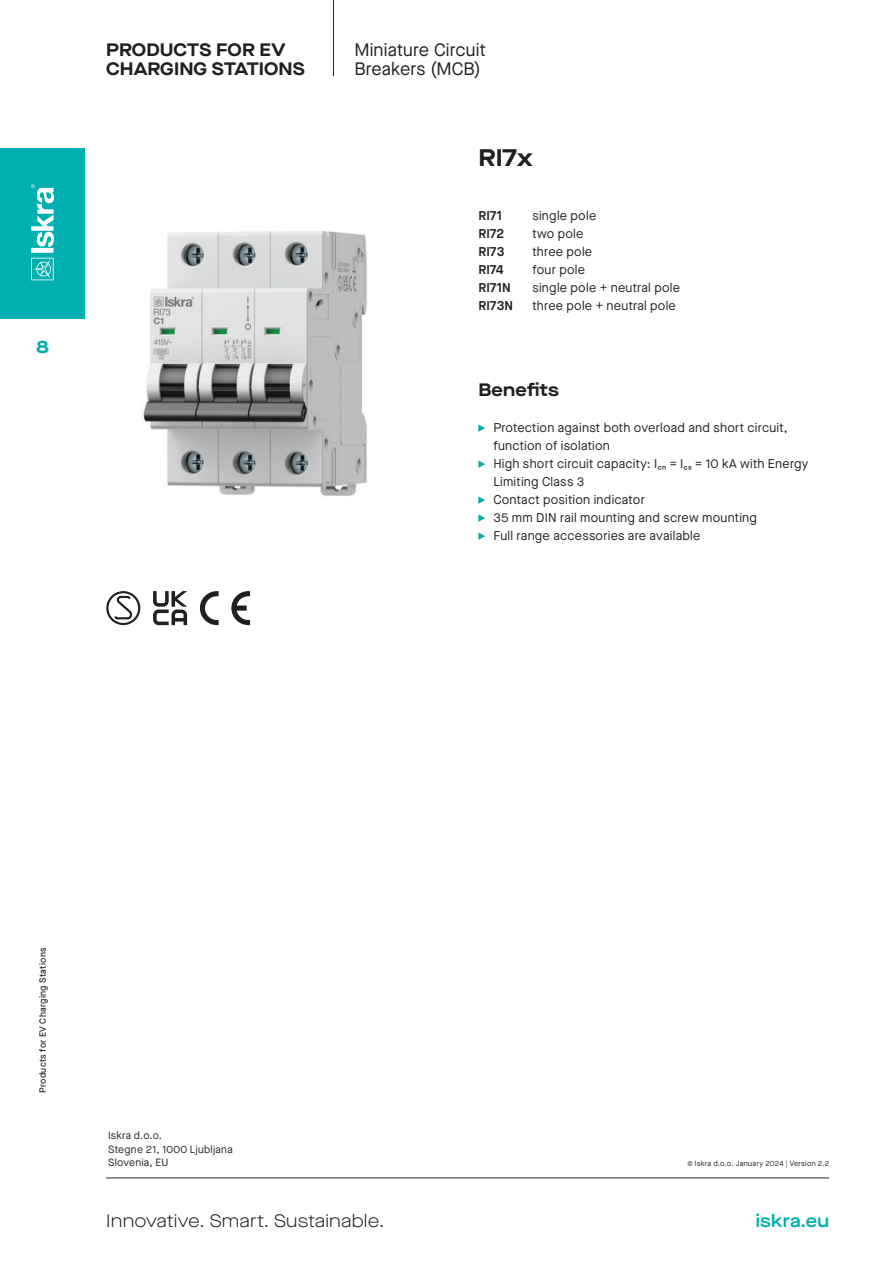
<style>
.page{position:relative;width:893px;height:1263px;background:#fff}
.page>*{position:absolute;margin:0;border:0;box-sizing:border-box;transform-origin:0 0}
.t1{font:700 expanded 24px "Maison Neue";color:#231f20}
.t2{font:700 expanded 18px/19.5px "Maison Neue";letter-spacing:.005em;color:#231f20}
.t3{font:18px "Maison Neue";letter-spacing:.005em;color:#231f20}
.t4{font:300 expanded 18px "Maison Neue";letter-spacing:.005em;color:#231f20}
.t5{font:600 expanded 18px "Maison Neue";letter-spacing:.005em;color:#00aeab}
.t6{font:700 expanded 18px "Maison Neue";color:#00b0b0}
.t7{font:12.75px/18px "Maison Neue";letter-spacing:.02em;color:#231f20}
.t8{font:600 12.75px "Maison Neue";letter-spacing:.005em;color:#231f20}
.t9{font:10.5px "Maison Neue";letter-spacing:.025em;color:#231f20}
.t10{font:500 9px "Maison Neue";letter-spacing:.035em;color:#231f20}
.t11{font:7.5px "Maison Neue";letter-spacing:.025em;color:#231f20}
</style>
<div class="page">
<img style="left:143px;top:230px;width:224px;height:266px">
<svg style="left:478px;top:424px;width:7px;height:8px"></svg>
<svg style="left:478px;top:460px;width:7px;height:8px"></svg>
<svg style="left:478px;top:496px;width:7px;height:8px"></svg>
<svg style="left:478px;top:514px;width:7px;height:8px"></svg>
<svg style="left:478px;top:532px;width:7px;height:8px"></svg>
<svg style="left:153px;top:591px;width:34px;height:34px"></svg>
<svg style="left:106px;top:591px;width:34px;height:34px"></svg>
<svg style="left:200px;top:591px;width:19px;height:34px"></svg>
<svg style="left:231px;top:591px;width:19px;height:34px"></svg>
<hr style="left:333px;top:0;width:1px;height:76px;background:#231f20">
<hr style="left:106px;top:1178px;width:723px;height:1px;background:#231f20">
<div style="left:0;top:149px;width:85px;height:170px;background:#00b0b0"></div>
<svg style="left:31px;top:184px;width:23px;height:96px"></svg>
<h2 class="t6" style="left:36px;top:334px;width:14px">8</h2>
<p class="t2" style="left:106px;top:39px;width:200px">PRODUCTS FOR EV<br>CHARGING STATIONS</p>
<p class="t3" style="left:354px;top:37px;width:133px">Miniature Circuit</p>
<p class="t3" style="left:354px;top:57px;width:128px">Breakers (MCB)</p>
<p class="t1" style="left:478px;top:141px;width:56px">RI7x</p>
<p class="t8" style="left:478px;top:207px;width:25px">RI71</p>
<p class="t7" style="left:532px;top:207px;width:65px">single pole</p>
<p class="t8" style="left:478px;top:225px;width:27px">RI72</p>
<p class="t7" style="left:532px;top:225px;width:53px">two pole</p>
<p class="t8" style="left:478px;top:243px;width:28px">RI73</p>
<p class="t7" style="left:532px;top:243px;width:61px">three pole</p>
<p class="t8" style="left:478px;top:261px;width:27px">RI74</p>
<p class="t7" style="left:532px;top:261px;width:54px">four pole</p>
<p class="t8" style="left:478px;top:279px;width:34px">RI71N</p>
<p class="t7" style="left:532px;top:279px;width:149px">single pole + neutral pole</p>
<p class="t8" style="left:478px;top:297px;width:36px">RI73N</p>
<p class="t7" style="left:532px;top:297px;width:145px">three pole + neutral pole</p>
<p class="t2" style="left:478px;top:379px;width:82px">Benefits</p>
<p class="t7" style="left:493px;top:418px;width:296px">Protection against both overload and short circuit, function of isolation</p>
<p class="t7" style="left:493px;top:454px;width:166px">High short circuit capacity: I</p>
<p class="t7" style="left:658px;top:461px;width:10px">cn</p>
<p class="t7" style="left:670px;top:454px;width:15px">= I</p>
<p class="t7" style="left:684px;top:461px;width:9px">cs</p>
<p class="t7" style="left:695px;top:454px;width:115px">= 10 kA with Energy</p>
<p class="t7" style="left:493px;top:472px;width:92px">Limiting Class 3</p>
<p class="t7" style="left:493px;top:490px;width:153px">Contact position indicator</p>
<p class="t7" style="left:493px;top:508px;width:265px">35 mm DIN rail mounting and screw mounting</p>
<p class="t7" style="left:493px;top:526px;width:209px">Full range accessories are available</p>
<p class="t10" style="left:37px;top:1093px;width:147px;rotate:-90deg">Products for EV Charging Stations</p>
<p class="t9" style="left:108px;top:1128px;width:56px">Iskra d.o.o.</p>
<p class="t9" style="left:108px;top:1142px;width:126px">Stegne 21, 1000 Ljubljana</p>
<p class="t9" style="left:108px;top:1155px;width:62px">Slovenia, EU</p>
<p class="t11" style="left:687px;top:1158px;width:143px">© Iskra d.o.o. January 2024 | Version 2.2</p>
<p class="t4" style="left:106px;top:1209px;width:280px">Innovative. Smart. Sustainable.</p>
<p class="t5" style="left:756px;top:1208px;width:75px">iskra.eu</p>
</div>
